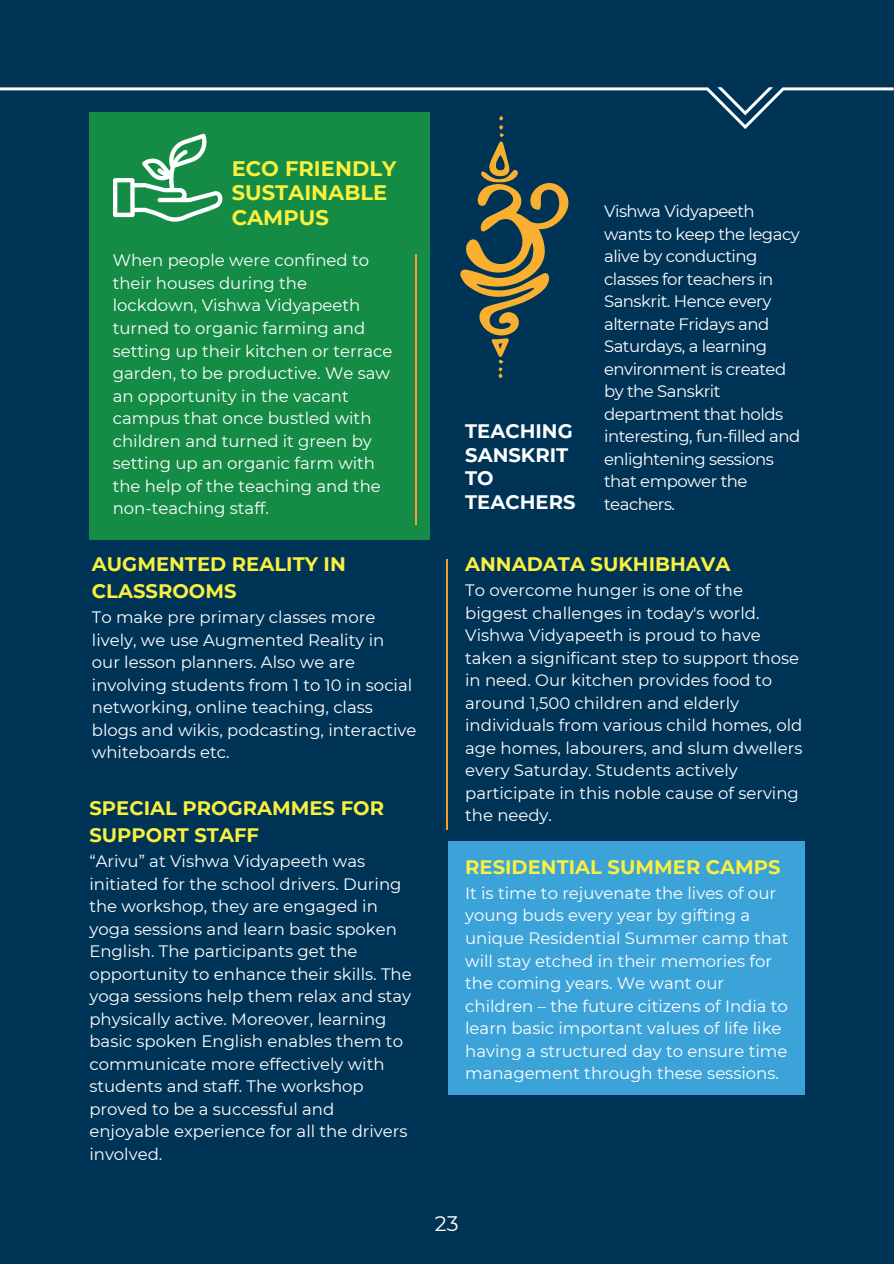
<style>
.page{position:relative;width:894px;height:1264px;background:#fff}
.page>*{position:absolute;margin:0;border:0;box-sizing:border-box;transform-origin:0 0}
.t1{font:700 21px/24.8px "Montserrat";color:#f9f03f}
.t2{font:21px "Montserrat";color:#fff}
.t3{font:700 19.5px/27px "Montserrat";color:#f9f03f}
.t4{font:700 19.5px/23.7px "Montserrat";color:#fff}
.t5{font:16.5px/22.5px "Montserrat";color:#fff}
.t6{font:16.5px/22.5px "Montserrat";letter-spacing:-.03em;color:#fff}
</style>
<div class="page">
<div style="left:0;top:0;width:893px;height:1263px;background:#003456"></div>
<div style="left:89px;top:112px;width:340px;height:427px;background:#158c45"></div>
<hr style="left:446px;top:559px;width:1px;height:270px;background:#f79f2d">
<hr style="left:415px;top:254px;width:2px;height:270px;background:#f79f2d">
<svg style="left:0;top:87px;width:893px;height:291px"></svg>
<div style="left:447px;top:841px;width:357px;height:253px;background:#3ca3d9"></div>
<p class="t1" style="left:232px;top:155px;width:166px">ECO FRIENDLY<br>SUSTAINABLE<br>CAMPUS</p>
<p class="t5" style="left:113px;top:249px;width:281px">When people were confined to their houses during the lockdown, Vishwa Vidyapeeth turned to organic farming and setting up their kitchen or terrace garden, to be productive. We saw an opportunity in the vacant campus that once bustled with children and turned it green by setting up an organic farm with the help of the teaching and the non-teaching staff.</p>
<p class="t3" style="left:92px;top:550px;width:255px">AUGMENTED REALITY IN<br>CLASSROOMS</p>
<p class="t5" style="left:92px;top:605px;width:326px">To make pre primary classes more lively, we use Augmented Reality in our lesson planners. Also we are involving students from 1 to 10 in social networking, online teaching, class blogs and wikis, podcasting, interactive whiteboards etc.</p>
<p class="t3" style="left:89px;top:794px;width:296px">SPECIAL PROGRAMMES FOR<br>SUPPORT STAFF</p>
<p class="t5" style="left:89px;top:849px;width:324px">“Arivu” at Vishwa Vidyapeeth was initiated for the school drivers. During the workshop, they are engaged in yoga sessions and learn basic spoken English. The participants get the opportunity to enhance their skills. The yoga sessions help them relax and stay physically active. Moreover, learning basic spoken English enables them to communicate more effectively with students and staff. The workshop proved to be a successful and enjoyable experience for all the drivers involved.</p>
<p class="t4" style="left:465px;top:418px;width:112px">TEACHING<br>SANSKRIT<br>TO<br>TEACHERS</p>
<p class="t6" style="left:604px;top:199px;width:198px">Vishwa Vidyapeeth wants to keep the legacy alive by conducting classes for teachers in<br>Sanskrit. Hence every alternate Fridays and<br>Saturdays, a learning environment is created by the Sanskrit department that holds interesting, fun-filled and enlightening sessions that empower the teachers.</p>
<p class="t3" style="left:465px;top:550px;width:267px">ANNADATA SUKHIBHAVA</p>
<p class="t5" style="left:465px;top:578px;width:338px">To overcome hunger is one of the biggest challenges in today's world.<br>Vishwa Vidyapeeth is proud to have taken a significant step to support those in need. Our kitchen provides food to around 1,500 children and elderly individuals from various child homes, old age homes, labourers, and slum dwellers every Saturday. Students actively participate in this noble cause of serving the needy.</p>
<p class="t3" style="left:465px;top:852px;width:317px">RESIDENTIAL SUMMER CAMPS</p>
<p class="t5" style="left:465px;top:881px;width:324px">It is time to rejuvenate the lives of our young buds every year by gifting a unique Residential Summer camp that will stay etched in their memories for the coming years. We want our children – the future citizens of India to learn basic important values of life like having a structured day to ensure time management through these sessions.</p>
<p class="t2" style="left:435px;top:1209px;width:25px">23</p>
</div>
